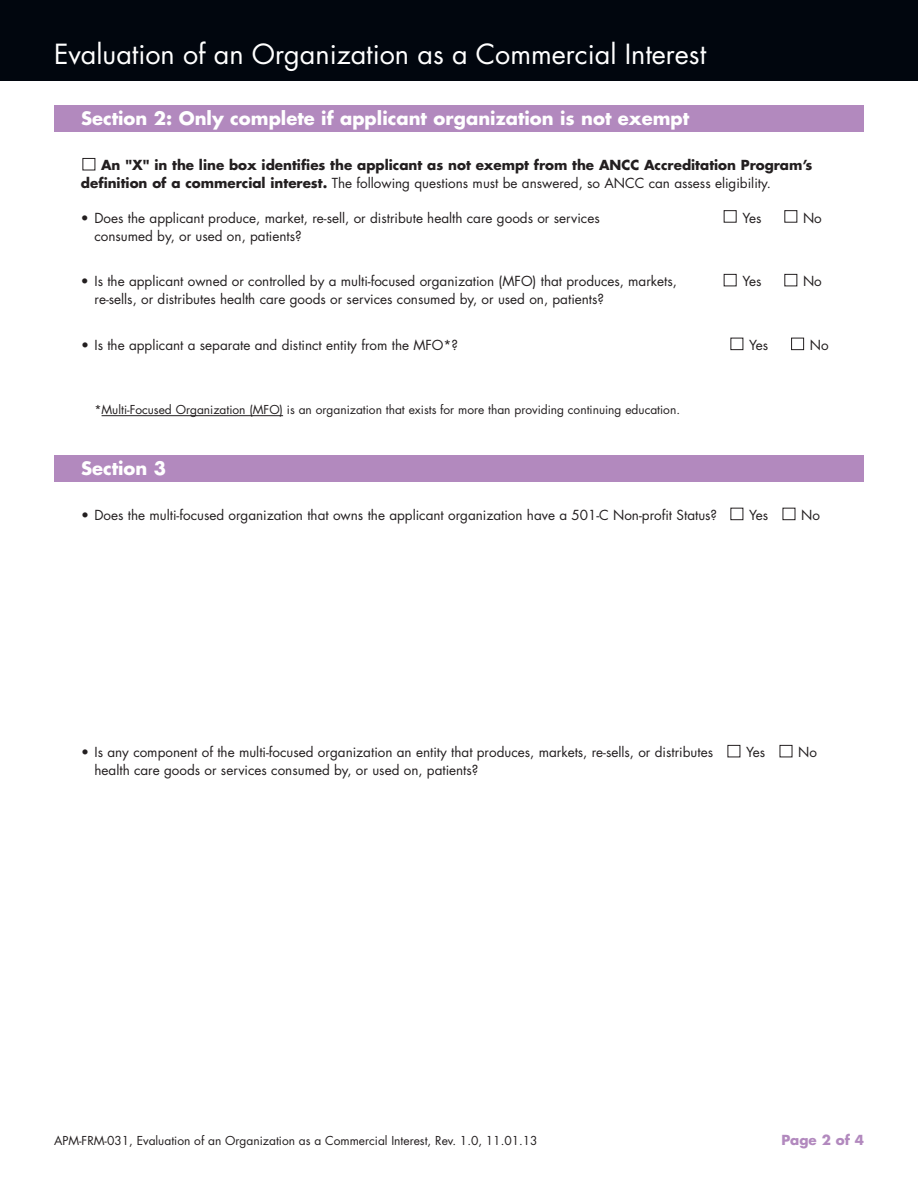
<style>
.page{position:relative;width:918px;height:1188px;background:#fff}
.page>*{position:absolute;margin:0;border:0;box-sizing:border-box;transform-origin:0 0}
.t1{font:27px "Futura";color:#fff}
.t2{font:700 18px "Futura";color:#fff}
.t3{font:13.5px "Futura";color:#231f20}
.t4{font:700 13.5px/18px "Futura";color:#231f20}
.t5{font:700 13.5px "Futura";color:#b289be}
.t6{font:12px "Futura";color:#231f20}
.s1{font-weight:400}
</style>
<div class="page">
<div style="left:0;top:0;width:918px;height:81px;background:#01060e"></div>
<hr style="left:102px;top:415px;width:181px;height:1px;background:#231f20">
<div style="left:82px;top:158px;width:13px;height:12px;border:1px solid #231f20"></div>
<div style="left:724px;top:210px;width:13px;height:13px;border:1px solid #231f20"></div>
<div style="left:784px;top:210px;width:13px;height:13px;border:1px solid #231f20"></div>
<div style="left:724px;top:274px;width:13px;height:12px;border:1px solid #231f20"></div>
<div style="left:784px;top:274px;width:13px;height:12px;border:1px solid #231f20"></div>
<div style="left:730px;top:338px;width:13px;height:12px;border:1px solid #231f20"></div>
<div style="left:791px;top:338px;width:13px;height:12px;border:1px solid #231f20"></div>
<div style="left:54px;top:105px;width:810px;height:27px;background:#b289be"></div>
<div style="left:730px;top:508px;width:13px;height:12px;border:1px solid #231f20"></div>
<div style="left:783px;top:508px;width:12px;height:12px;border:1px solid #231f20"></div>
<div style="left:728px;top:745px;width:12px;height:12px;border:1px solid #231f20"></div>
<div style="left:780px;top:745px;width:12px;height:12px;border:1px solid #231f20"></div>
<div style="left:54px;top:455px;width:810px;height:27px;background:#b289be"></div>
<h1 class="t1" style="left:54px;top:41px;width:654px">Evaluation of an Organization as a Commercial Interest</h1>
<h2 class="t2" style="left:81px;top:110px;width:610px">Section 2: Only complete if applicant organization is not exempt</h2>
<p class="t4" style="left:81px;top:158px;width:733px;text-indent:20px">An "X" in the line box identifies the applicant as not exempt from the ANCC Accreditation Program’s definition of a commercial interest. <span class="s1">The following questions must be answered, so ANCC can assess eligibility.</span></p>
<p class="t3" style="left:81px;top:211px;width:520px">• Does the applicant produce, market, re-sell, or distribute health care goods or services</p>
<p class="t3" style="left:742px;top:211px;width:21px">Yes</p>
<p class="t3" style="left:803px;top:211px;width:20px">No</p>
<p class="t3" style="left:94px;top:229px;width:209px">consumed by, or used on, patients?</p>
<p class="t3" style="left:81px;top:275px;width:598px">• Is the applicant owned or controlled by a multi-focused organization (MFO) that produces, markets,</p>
<p class="t3" style="left:742px;top:275px;width:21px">Yes</p>
<p class="t3" style="left:803px;top:275px;width:20px">No</p>
<p class="t3" style="left:94px;top:293px;width:511px">re-sells, or distributes health care goods or services consumed by, or used on, patients?</p>
<p class="t3" style="left:81px;top:339px;width:379px">• Is the applicant a separate and distinct entity from the MFO*?</p>
<p class="t3" style="left:749px;top:339px;width:21px">Yes</p>
<p class="t3" style="left:810px;top:339px;width:20px">No</p>
<p class="t6" style="left:94px;top:404px;width:587px">*Multi-Focused Organization (MFO) is an organization that exists for more than providing continuing education.</p>
<h2 class="t2" style="left:81px;top:460px;width:87px">Section 3</h2>
<p class="t3" style="left:81px;top:509px;width:638px">• Does the multi-focused organization that owns the applicant organization have a 501-C Non-profit Status?</p>
<p class="t3" style="left:749px;top:509px;width:21px">Yes</p>
<p class="t3" style="left:801px;top:509px;width:20px">No</p>
<p class="t3" style="left:81px;top:746px;width:634px">• Is any component of the multi-focused organization an entity that produces, markets, re-sells, or distributes</p>
<p class="t3" style="left:746px;top:746px;width:21px">Yes</p>
<p class="t3" style="left:798px;top:746px;width:20px">No</p>
<p class="t3" style="left:95px;top:764px;width:386px">health care goods or services consumed by, or used on, patients?</p>
<p class="t6" style="left:54px;top:1135px;width:485px">APM-FRM-031, Evaluation of an Organization as a Commercial Interest, Rev. 1.0, 11.01.13</p>
<p class="t5" style="left:781px;top:1134px;width:84px">Page 2 of 4</p>
</div>
